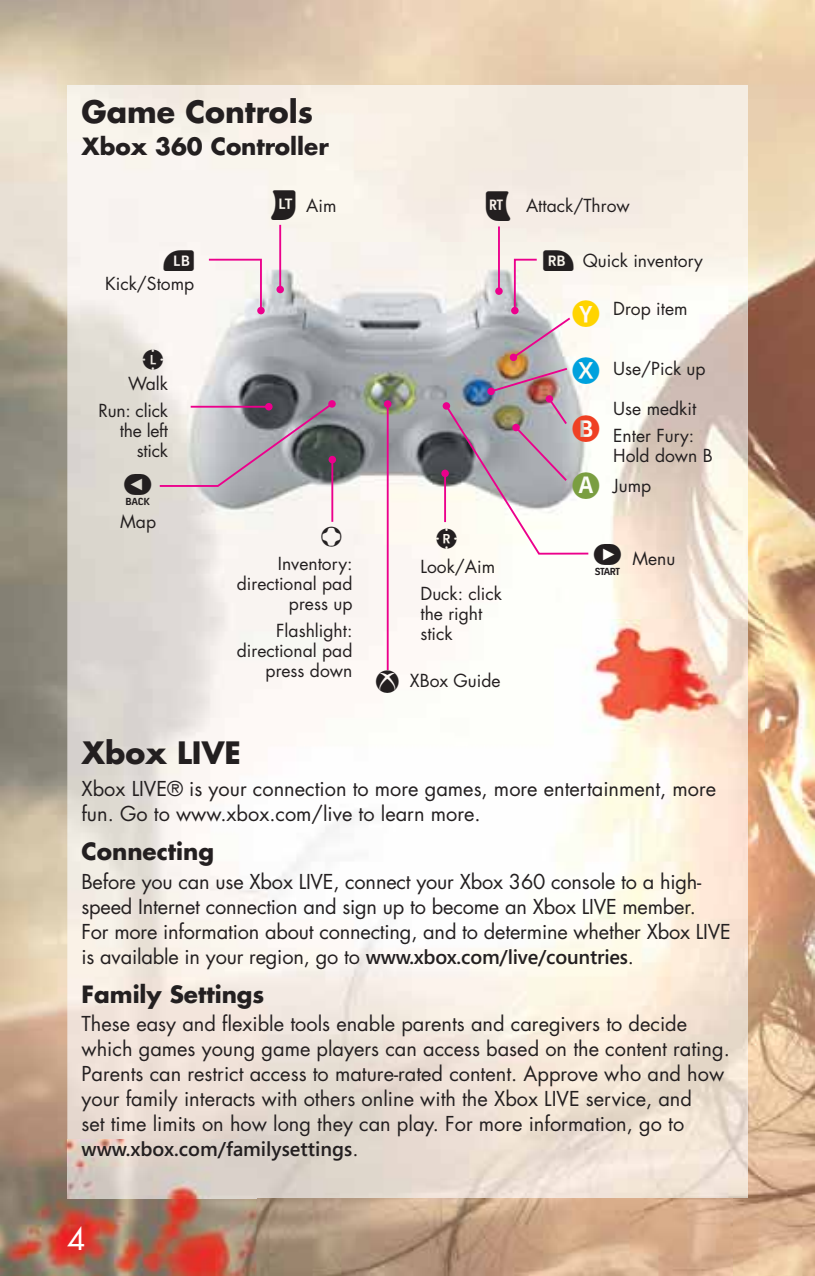
<style>
.page{position:relative;width:815px;height:1276px;background:#fff}
.page>*{position:absolute;margin:0;border:0;box-sizing:border-box;transform-origin:0 0}
.t1{font:700 30px "Futura";color:#231f20}
.t2{font:30px "Futura";color:#fff}
.t3{font:30px "Convection Symbol";color:#231f20}
.t4{font:700 23px "Futura";color:#231f20}
.t5{font:20px/25px "Futura";color:#231f20}
.t6{font:600 20px "Segoe";color:#231f20}
.t7{font:17.5px/20px "Futura";color:#231f20;text-align:right}
.s1{font-family:"Segoe";font-weight:600}
.s2{font-family:"Futura";font-weight:400}
</style>
<div class="page">
<img style="left:732px;top:154px;width:82px;height:1122px">
<img style="left:256px;top:1198px;width:476px;height:78px">
<img style="left:67px;top:85px;width:681px;height:1113px">
<img style="left:0;top:1139px;width:256px;height:137px">
<img style="left:67px;top:1139px;width:189px;height:59px">
<img style="left:814px;top:0;width:1px;height:1276px">
<img style="left:160px;top:242px;width:450px;height:292px">
<hr style="left:498px;top:226px;width:2px;height:65px;background:#ec008c">
<hr style="left:279px;top:225px;width:2px;height:64px;background:#ec008c">
<div style="left:276px;top:286px;width:8px;height:7px;background:#ec008c;border-radius:50%"></div>
<svg style="left:158px;top:401px;width:177px;height:87px;background:#a6a3a7"></svg>
<div style="left:328px;top:400px;width:8px;height:8px;background:#ec008c;border-radius:50%"></div>
<hr style="left:331px;top:459px;width:2px;height:63px;background:#ec008c">
<div style="left:329px;top:456px;width:7px;height:7px;background:#ec008c;border-radius:50%"></div>
<hr style="left:387px;top:404px;width:2px;height:266px;background:#ec008c">
<div style="left:384px;top:400px;width:7px;height:8px;background:#ec008c;border-radius:50%"></div>
<svg style="left:207px;top:258px;width:56px;height:54px"></svg>
<div style="left:257px;top:307px;width:8px;height:7px;background:#ec008c;border-radius:50%"></div>
<hr style="left:191px;top:406px;width:78px;height:2px;background:#ec008c">
<div style="left:265px;top:403px;width:8px;height:7px;background:#ec008c;border-radius:50%"></div>
<img style="left:554px;top:619px;width:210px;height:149px">
<svg style="left:124px;top:474px;width:27px;height:31px"></svg>
<svg style="left:143px;top:350px;width:20px;height:20px"></svg>
<svg style="left:164px;top:251px;width:30px;height:20px"></svg>
<svg style="left:271px;top:190px;width:24px;height:30px"></svg>
<svg style="left:486px;top:192px;width:24px;height:29px"></svg>
<svg style="left:437px;top:250px;width:184px;height:325px"></svg>
<svg style="left:376px;top:671px;width:23px;height:22px"></svg>
<h1 class="t1" style="left:81px;top:98px;width:233px">Game Controls</h1>
<p class="t4" style="left:81px;top:136px;width:249px">Xbox 360 Controller</p>
<p class="t7" style="left:306px;top:197px;width:32px">Aim</p>
<p class="t7" style="left:526px;top:197px;width:105px">Attack/Throw</p>
<p class="t7" style="left:105px;top:275px;width:91px">Kick/Stomp</p>
<p class="t7" style="left:98px;top:371px;width:71px;line-height:27px">Walk<br>Run: click</p>
<p class="t7" style="left:120px;top:422px;width:50px">the left stick</p>
<p class="t7" style="left:120px;top:513px;width:37px">Map</p>
<h1 class="t3" style="left:317px;top:523px;width:31px">●</h1>
<p class="t7" style="left:237px;top:554px;width:117px">Inventory: directional pad press up</p>
<p class="t7" style="left:237px;top:622px;width:117px">Flashlight: directional pad press down</p>
<p class="t7" style="left:420px;top:554px;width:83px;line-height:27px;text-align:left">Look/Aim<br>Duck: click</p>
<p class="t7" style="left:420px;top:605px;width:63px;text-align:left">the right stick</p>
<p class="t7" style="left:410px;top:672px;width:92px">XBox Guide</p>
<p class="t7" style="left:583px;top:252px;width:122px">Quick inventory</p>
<p class="t7" style="left:613px;top:300px;width:76px">Drop item</p>
<p class="t7" style="left:613px;top:360px;width:94px">Use/Pick up</p>
<p class="t7" style="left:613px;top:397px;width:85px;line-height:27px;text-align:left">Use medkit<br>Enter Fury:</p>
<p class="t7" style="left:613px;top:442px;width:101px;line-height:30px;text-align:left">Hold down B<br>Jump</p>
<p class="t7" style="left:632px;top:550px;width:44px">Menu</p>
<h1 class="t1" style="left:81px;top:739px;width:161px">Xbox LIVE</h1>
<p class="t5" style="left:81px;top:777px;width:636px">Xbox LIVE® is your connection to more games, more entertainment, more fun. Go to www.xbox.com/live to learn more.</p>
<p class="t4" style="left:81px;top:841px;width:134px">Connecting</p>
<p class="t5" style="left:81px;top:870px;width:651px">Before you can use Xbox LIVE, connect your Xbox 360 console to a high&shy;speed Internet connection and sign up to become an Xbox LIVE member.<br>For more information about connecting, and to determine whether Xbox LIVE is available in your region, go to <span class="s1">www.xbox.com/live/countries</span>.</p>
<p class="t4" style="left:81px;top:983px;width:184px">Family Settings</p>
<p class="t5" style="left:81px;top:1013px;width:650px">These easy and flexible tools enable parents and caregivers to decide which games young game players can access based on the content rating.<br>Parents can restrict access to mature-rated content. Approve who and how your family interacts with others online with the Xbox LIVE service, and<br>set time limits on how long they can play. For more information, go to</p>
<p class="t6" style="left:81px;top:1137px;width:279px">www.xbox.com/familysettings<span class="s2">.</span></p>
<h1 class="t2" style="left:67px;top:1225px;width:20px">4</h1>
</div>
